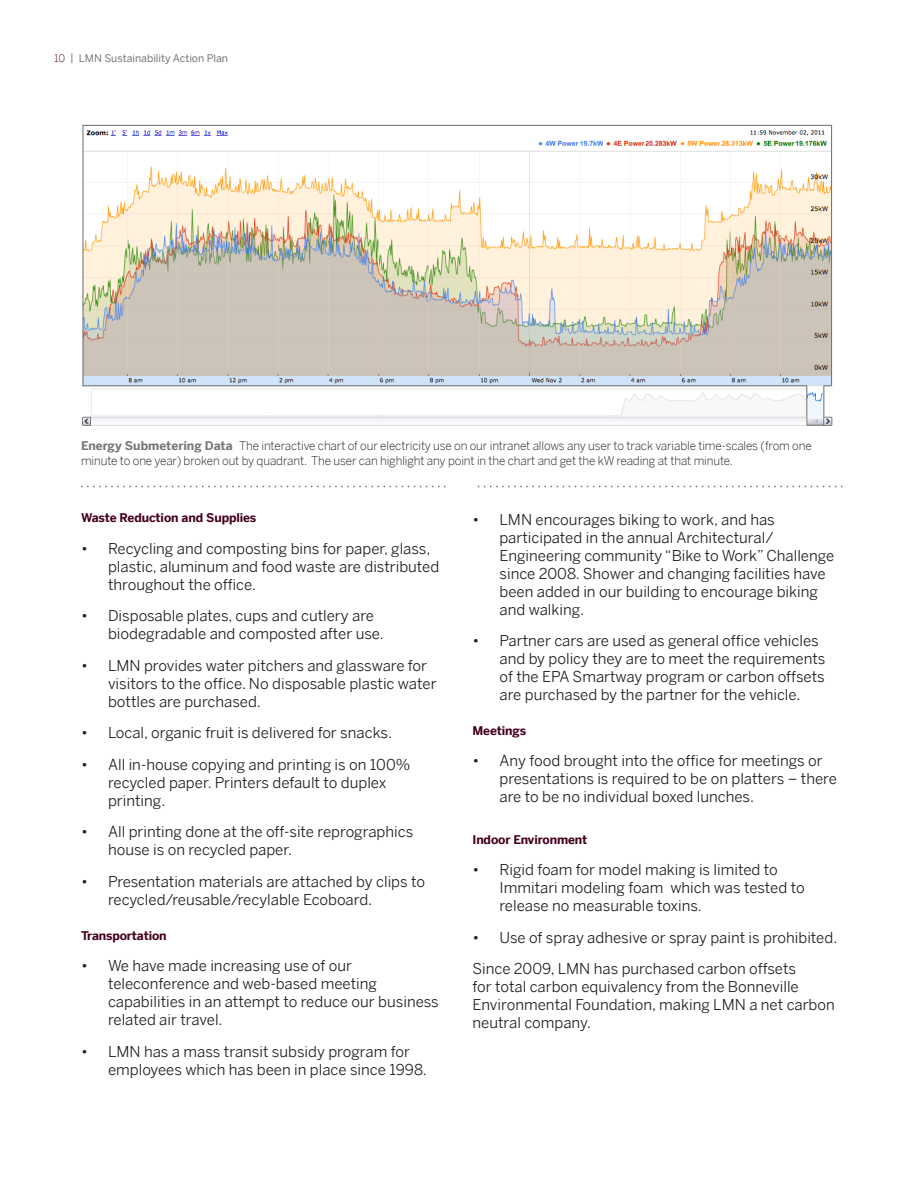
<style>
.page{position:relative;width:918px;height:1188px;background:#fff}
.page>*{position:absolute;margin:0;border:0;box-sizing:border-box;transform-origin:0 0}
.t1{font:15px/18px "Benton Sans";color:#231f20}
.Subhead_-_Grey{font:300 12px/14.4px "Benton Sans";letter-spacing:-.01em;color:#231f20}
.Subhead_-_Grey-2{font:700 12px "Benton Sans";letter-spacing:-.01em;color:#450020}
.t2{font:10.5px "Benton Sans";color:#757679}
.s1{font-weight:300;color:#450020}
.s2{font-weight:700;color:#757679}
</style>
<div class="page">
<svg style="left:81px;top:486px;width:365px;height:1px"></svg>
<svg style="left:478px;top:486px;width:364px;height:1px"></svg>
<img style="left:82px;top:124px;width:751px;height:302px">
<p class="t2" style="left:54px;top:51px;width:176px"><span class="s1">10</span> | LMN Sustainability Action Plan</p>
<p class="Subhead_-_Grey" style="left:81px;top:439px;width:732px"><span class="s2">Energy Submetering Data</span> The interactive chart of our electricity use on our intranet allows any user to track variable time-scales (from one minute to one year) broken out by quadrant. The user can highlight any point in the chart and get the kW reading at that minute.</p>
<p class="Subhead_-_Grey-2" style="left:81px;top:511px;width:177px">Waste Reduction and Supplies</p>
<p class="t1" style="left:108px;top:539px;width:333px;text-indent:-27px">• Recycling and composting bins for paper, glass, plastic, aluminum and food waste are distributed throughout the office.</p>
<p class="t1" style="left:108px;top:607px;width:277px;text-indent:-27px">• Disposable plates, cups and cutlery are biodegradable and composted after use.</p>
<p class="t1" style="left:108px;top:656px;width:330px;text-indent:-27px">• LMN provides water pitchers and glassware for visitors to the office. No disposable plastic water bottles are purchased.</p>
<p class="t1" style="left:81px;top:724px;width:313px">• Local, organic fruit is delivered for snacks.</p>
<p class="t1" style="left:108px;top:755px;width:304px;text-indent:-27px">• All in-house copying and printing is on 100% recycled paper. Printers default to duplex printing.</p>
<p class="t1" style="left:108px;top:823px;width:307px;text-indent:-27px">• All printing done at the off-site reprographics house is on recycled paper.</p>
<p class="t1" style="left:108px;top:872px;width:318px;text-indent:-27px">• Presentation materials are attached by clips to recycled/reusable/recylable Ecoboard.</p>
<p class="Subhead_-_Grey-2" style="left:81px;top:928px;width:87px">Transportation</p>
<p class="t1" style="left:108px;top:956px;width:332px;text-indent:-27px">• We have made increasing use of our teleconference and web-based meeting capabilities in an attempt to reduce our business related air travel.</p>
<p class="t1" style="left:108px;top:1042px;width:321px;text-indent:-27px">• LMN has a mass transit subsidy program for employees which has been in place since 1998.</p>
<p class="t1" style="left:500px;top:510px;width:336px;text-indent:-27px">• LMN encourages biking to work, and has participated in the annual Architectural/ Engineering community “Bike to Work” Challenge since 2008. Shower and changing facilities have been added in our building to encourage biking and walking.</p>
<p class="t1" style="left:500px;top:632px;width:327px;text-indent:-27px">• Partner cars are used as general office vehicles and by policy they are to meet the requirements of the EPA Smartway program or carbon offsets are purchased by the partner for the vehicle.</p>
<p class="Subhead_-_Grey-2" style="left:472px;top:723px;width:55px">Meetings</p>
<p class="t1" style="left:500px;top:752px;width:339px;text-indent:-27px">• Any food brought into the office for meetings or presentations is required to be on platters – there are to be no individual boxed lunches.</p>
<p class="Subhead_-_Grey-2" style="left:472px;top:832px;width:116px">Indoor Environment</p>
<p class="t1" style="left:500px;top:861px;width:307px;text-indent:-27px">• Rigid foam for model making is limited to<br>Immitari modeling foam which was tested to release no measurable toxins.</p>
<p class="t1" style="left:472px;top:928px;width:366px">• Use of spray adhesive or spray paint is prohibited.</p>
<p class="t1" style="left:472px;top:960px;width:364px">Since 2009, LMN has purchased carbon offsets<br>for total carbon equivalency from the Bonneville Environmental Foundation, making LMN a net carbon neutral company.</p>
</div>
